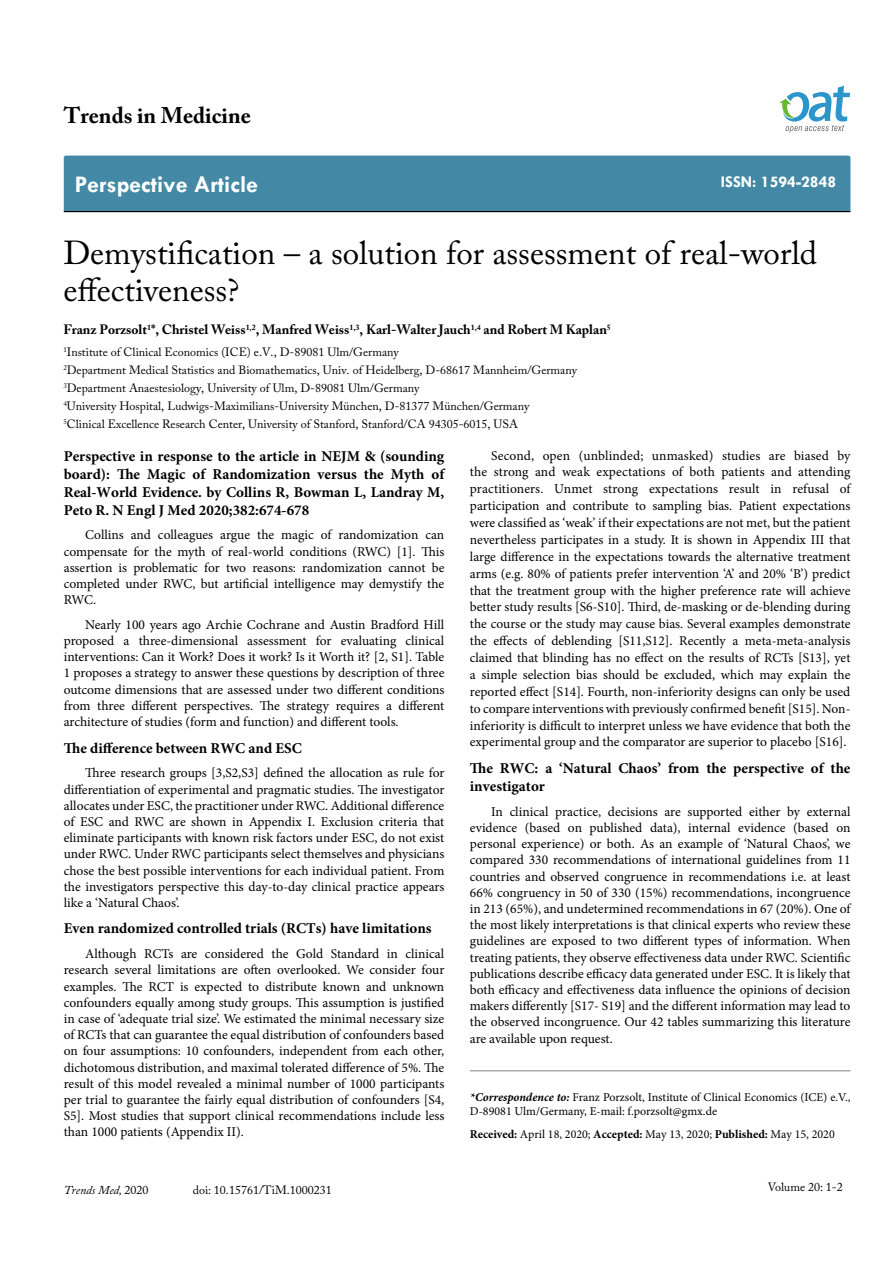
<style>
.page{position:relative;width:893px;height:1263px;background:#fff}
.page>*{position:absolute;margin:0;border:0;box-sizing:border-box;transform-origin:0 0}
.t1{font:33px/37.5px "Adobe Caslon Pro";color:#000}
.t2{font:700 24px "Tw Cen";color:#fff}
.t3{font:700 22.5px "Adobe Caslon Pro";color:#000}
.t4{font:700 16.5px "Tw Cen";color:#fff}
.t5{font:700 15px/18px "Minion Pro";color:#000;text-align:justify}
.t6{font:13.5px/16.2px "Minion Pro";color:#000;text-align:justify}
.t7{font:700 13.5px "Adobe Caslon Pro";color:#000}
.t8{font:12px/18px "Adobe Caslon Pro";color:#000}
.t9{font:12px/14.4px "Minion Pro";color:#000}
.t10{font:italic 12px "Adobe Caslon Pro";color:#000}
.s1{font-style:normal}
.s2{font-weight:700;font-style:italic}
.s3{font-weight:700}
</style>
<div class="page">
<div style="left:64px;top:156px;width:786px;height:55px;background:#4389a5"></div>
<hr style="left:64px;top:211px;width:786px;height:1px;background:#000">
<svg style="left:779px;top:86px;width:71px;height:47px"></svg>
<hr style="left:470px;top:1070px;width:380px;height:1px;background:#808285">
<h3 class="t3" style="left:64px;top:102px;width:189px">Trends in Medicine</h3>
<h2 class="t2" style="left:75px;top:170px;width:184px">Perspective Article</h2>
<p class="t4" style="left:721px;top:172px;width:117px">ISSN: 1594-2848</p>
<h1 class="t1" style="left:63px;top:233px;width:755px">Demystification – a solution for assessment of real-world effectiveness?</h1>
<p class="t7" style="left:63px;top:322px;width:549px">Franz Porzsolt<sup>1</sup>*, Christel Weiss<sup>1,2</sup>, Manfred Weiss<sup>1,3</sup>, Karl-Walter Jauch<sup>1,4</sup> and Robert M Kaplan<sup>5</sup></p>
<p class="t8" style="left:63px;top:343px;width:515px"><sup>1</sup>Institute of Clinical Economics (ICE) e.V., D-89081 Ulm/Germany<br><sup>2</sup>Department Medical Statistics and Biomathematics, Univ. of Heidelberg, D-68617 Mannheim/Germany <sup>3</sup>Department Anaestesiology, University of Ulm, D-89081 Ulm/Germany<br><sup>4</sup>University Hospital, Ludwigs-Maximilians-University München, D-81377 München/Germany<br><sup>5</sup>Clinical Excellence Research Center, University of Stanford, Stanford/CA 94305-6015, USA</p>
<p class="t5" style="left:64px;top:447px;width:382px">Perspective in response to the article in NEJM &amp; (sounding board): The Magic of Randomization versus the Myth of Real-World Evidence. by Collins R, Bowman L, Landray M, Peto R. N Engl J Med 2020;382:674-678</p>
<p class="t6" style="left:64px;top:527px;width:382px;text-indent:21px">Collins and colleagues argue the magic of randomization can compensate for the myth of real-world conditions (RWC) [1]. This assertion is problematic for two reasons: randomization cannot be completed under RWC, but artificial intelligence may demystify the RWC.</p>
<p class="t6" style="left:64px;top:616px;width:382px;text-indent:21px">Nearly 100 years ago Archie Cochrane and Austin Bradford Hill proposed a three-dimensional assessment for evaluating clinical interventions: Can it Work? Does it work? Is it Worth it? [2, S1]. Table 1 proposes a strategy to answer these questions by description of three outcome dimensions that are assessed under two different conditions from three different perspectives. The strategy requires a different architecture of studies (form and function) and different tools.</p>
<p class="t5" style="left:64px;top:739px;width:240px">The difference between RWC and ESC</p>
<p class="t6" style="left:64px;top:765px;width:382px;text-indent:21px">Three research groups [3,S2,S3] defined the allocation as rule for differentiation of experimental and pragmatic studies. The investigator allocates under ESC, the practitioner under RWC. Additional difference of ESC and RWC are shown in Appendix I. Exclusion criteria that eliminate participants with known risk factors under ESC, do not exist under RWC. Under RWC participants select themselves and physicians chose the best possible interventions for each individual patient. From the investigators perspective this day-to-day clinical practice appears like a ‘Natural Chaos’.</p>
<p class="t5" style="left:64px;top:919px;width:369px">Even randomized controlled trials (RCTs) have limitations</p>
<p class="t6" style="left:64px;top:946px;width:382px;text-indent:21px">Although RCTs are considered the Gold Standard in clinical research several limitations are often overlooked. We consider four examples. The RCT is expected to distribute known and unknown confounders equally among study groups. This assumption is justified in case of ‘adequate trial size’. We estimated the minimal necessary size of RCTs that can guarantee the equal distribution of confounders based on four assumptions: 10 confounders, independent from each other, dichotomous distribution, and maximal tolerated difference of 5%. The result of this model revealed a minimal number of 1000 participants per trial to guarantee the fairly equal distribution of confounders [S4, S5]. Most studies that support clinical recommendations include less than 1000 patients (Appendix II).</p>
<p class="t10" style="left:64px;top:1183px;width:86px">Trends Med, <span class="s1">2020</span></p>
<p class="t8" style="left:193px;top:1181px;width:141px">doi: 10.15761/TiM.1000231</p>
<p class="t6" style="left:470px;top:447px;width:382px;line-height:16.8px;text-indent:21px">Second, open (unblinded; unmasked) studies are biased by the strong and weak expectations of both patients and attending practitioners. Unmet strong expectations result in refusal of participation and contribute to sampling bias. Patient expectations were classified as ‘weak’ if their expectations are not met, but the patient nevertheless participates in a study. It is shown in Appendix III that large difference in the expectations towards the alternative treatment arms (e.g. 80% of patients prefer intervention ‘A’ and 20% ‘B’) predict that the treatment group with the higher preference rate will achieve better study results [S6-S10]. Third, de-masking or de-blending during the course or the study may cause bias. Several examples demonstrate the effects of deblending [S11,S12]. Recently a meta-meta-analysis claimed that blinding has no effect on the results of RCTs [S13], yet a simple selection bias should be excluded, which may explain the reported effect [S14]. Fourth, non-inferiority designs can only be used to compare interventions with previously confirmed benefit [S15]. Non&shy;inferiority is difficult to interpret unless we have evidence that both the experimental group and the comparator are superior to placebo [S16].</p>
<p class="t5" style="left:470px;top:759px;width:382px">The RWC: a ‘Natural Chaos’ from the perspective of the investigator</p>
<p class="t6" style="left:470px;top:803px;width:382px;text-indent:21px">In clinical practice, decisions are supported either by external evidence (based on published data), internal evidence (based on personal experience) or both. As an example of ‘Natural Chaos’, we compared 330 recommendations of international guidelines from 11 countries and observed congruence in recommendations i.e. at least 66% congruency in 50 of 330 (15%) recommendations, incongruence in 213 (65%), and undetermined recommendations in 67 (20%). One of the most likely interpretations is that clinical experts who review these guidelines are exposed to two different types of information. When treating patients, they observe effectiveness data under RWC. Scientific publications describe efficacy data generated under ESC. It is likely that both efficacy and effectiveness data influence the opinions of decision makers differently [S17- S19] and the different information may lead to the observed incongruence. Our 42 tables summarizing this literature are available upon request.</p>
<p class="t9" style="left:470px;top:1090px;width:382px"><span class="s2">*Correspondence to:</span> Franz Porzsolt, Institute of Clinical Economics (ICE) e.V.,<br>D-89081 Ulm/Germany, E-mail: f.porzsolt@gmx.de</p>
<p class="t9" style="left:470px;top:1127px;width:366px"><span class="s3">Received:</span> April 18, 2020; <span class="s3">Accepted:</span> May 13, 2020; <span class="s3">Published:</span> May 15, 2020</p>
<p class="t8" style="left:768px;top:1178px;width:77px">Volume 20: 1-2</p>
</div>
